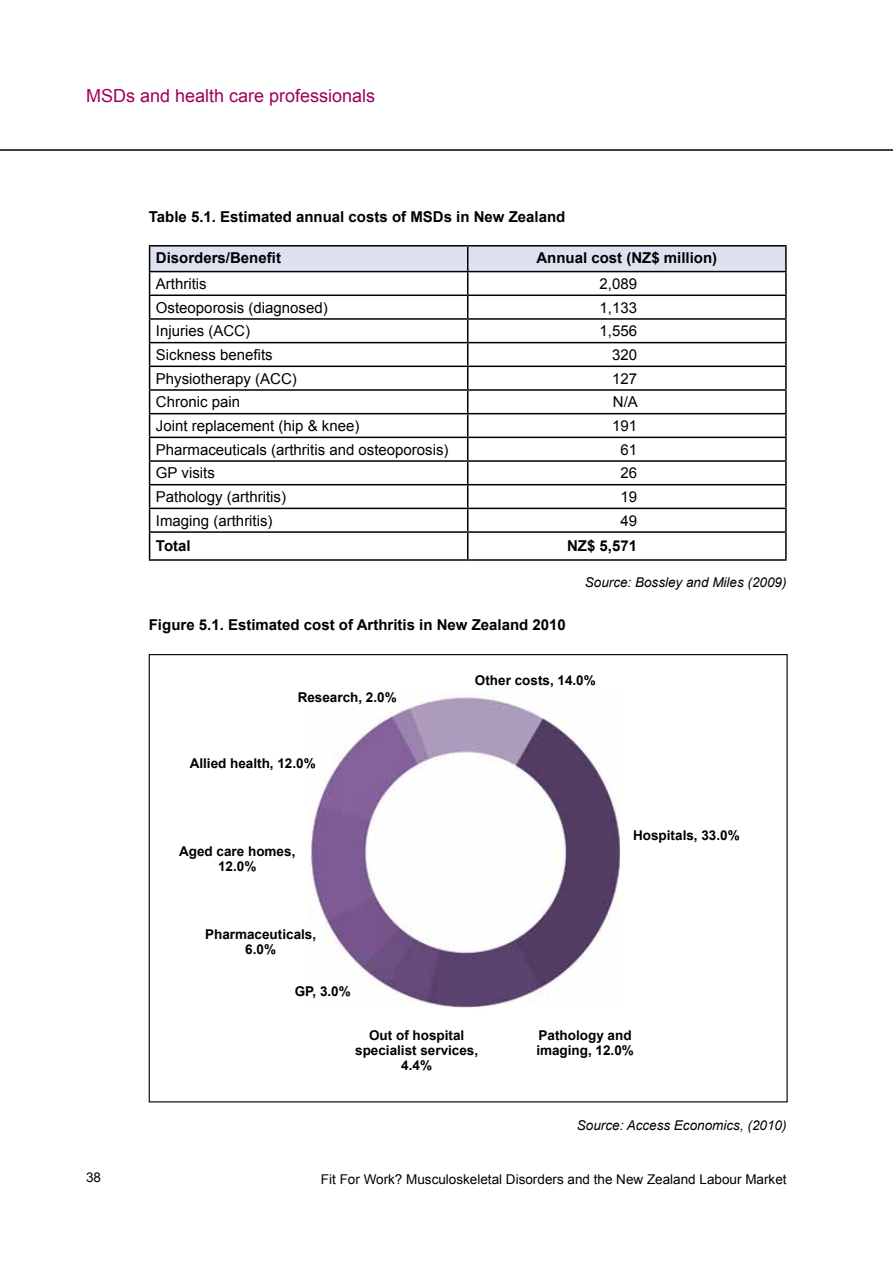
<style>
.page{position:relative;width:893px;height:1263px;background:#fff}
.page>*{position:absolute;margin:0;border:0;box-sizing:border-box;transform-origin:0 0}
.t1{font:18px "Arial";color:#a00057}
.t2{font:15px "Arial";color:#000}
.t3{font:700 15px "Arial";color:#000}
.t4{font:700 13.5px/14.9px "Arial";color:#000;text-align:center}
.t5{font:13.5px "Arial";color:#000}
.t6{font:italic 13.5px "Arial";color:#000}
</style>
<div class="page">
<hr style="left:0;top:149px;width:893px;height:2px;background:#000">
<hr style="left:785px;top:272px;width:2px;height:22px;background:#000">
<hr style="left:468px;top:294px;width:319px;height:2px;background:#000">
<hr style="left:785px;top:296px;width:2px;height:22px;background:#000">
<hr style="left:468px;top:318px;width:319px;height:2px;background:#000">
<hr style="left:785px;top:320px;width:2px;height:22px;background:#000">
<hr style="left:468px;top:342px;width:319px;height:1px;background:#000">
<hr style="left:785px;top:343px;width:2px;height:23px;background:#000">
<hr style="left:468px;top:366px;width:319px;height:1px;background:#000">
<hr style="left:785px;top:367px;width:2px;height:22px;background:#000">
<hr style="left:468px;top:389px;width:319px;height:2px;background:#000">
<hr style="left:785px;top:391px;width:2px;height:22px;background:#000">
<hr style="left:468px;top:413px;width:319px;height:1px;background:#000">
<hr style="left:785px;top:414px;width:2px;height:23px;background:#000">
<hr style="left:468px;top:437px;width:319px;height:1px;background:#000">
<hr style="left:785px;top:438px;width:2px;height:22px;background:#000">
<hr style="left:468px;top:460px;width:319px;height:2px;background:#000">
<hr style="left:785px;top:462px;width:2px;height:22px;background:#000">
<hr style="left:468px;top:484px;width:319px;height:1px;background:#000">
<hr style="left:785px;top:485px;width:2px;height:23px;background:#000">
<hr style="left:468px;top:508px;width:319px;height:1px;background:#000">
<hr style="left:785px;top:509px;width:2px;height:22px;background:#000">
<hr style="left:468px;top:531px;width:319px;height:2px;background:#000">
<hr style="left:785px;top:533px;width:2px;height:26px;background:#000">
<hr style="left:149px;top:559px;width:319px;height:2px;background:#000">
<hr style="left:468px;top:559px;width:319px;height:2px;background:#000">
<hr style="left:149px;top:245px;width:319px;height:2px;background:#000">
<svg style="left:149px;top:246px;width:637px;height:313px"></svg>
<hr style="left:468px;top:245px;width:319px;height:2px;background:#000">
<hr style="left:785px;top:247px;width:2px;height:24px;background:#000">
<hr style="left:149px;top:271px;width:319px;height:1px;background:#000">
<hr style="left:468px;top:271px;width:319px;height:1px;background:#000">
<img style="left:308px;top:693px;width:313px;height:315px">
<p class="t1" style="left:86px;top:84px;width:291px">MSDs and health care professionals</p>
<p class="t3" style="left:149px;top:207px;width:418px">Table 5.1. Estimated annual costs of MSDs in New Zealand</p>
<p class="t3" style="left:156px;top:248px;width:127px">Disorders/Benefit</p>
<p class="t3" style="left:536px;top:248px;width:182px">Annual cost (NZ$ million)</p>
<p class="t2" style="left:156px;top:274px;width:52px">Arthritis</p>
<p class="t2" style="left:600px;top:274px;width:39px">2,089</p>
<p class="t2" style="left:156px;top:297px;width:173px">Osteoporosis (diagnosed)</p>
<p class="t2" style="left:600px;top:297px;width:39px">1,133</p>
<p class="t2" style="left:156px;top:321px;width:96px">Injuries (ACC)</p>
<p class="t2" style="left:600px;top:321px;width:39px">1,556</p>
<p class="t2" style="left:156px;top:345px;width:118px">Sickness benefits</p>
<p class="t2" style="left:612px;top:345px;width:27px">320</p>
<p class="t2" style="left:156px;top:368px;width:142px">Physiotherapy (ACC)</p>
<p class="t2" style="left:612px;top:368px;width:27px">127</p>
<p class="t2" style="left:156px;top:392px;width:86px">Chronic pain</p>
<p class="t2" style="left:613px;top:392px;width:27px">N/A</p>
<p class="t2" style="left:156px;top:416px;width:205px">Joint replacement (hip &amp; knee)</p>
<p class="t2" style="left:612px;top:416px;width:27px">191</p>
<p class="t2" style="left:156px;top:439px;width:294px">Pharmaceuticals (arthritis and osteoporosis)</p>
<p class="t2" style="left:620px;top:439px;width:18px">61</p>
<p class="t2" style="left:156px;top:463px;width:60px">GP visits</p>
<p class="t2" style="left:620px;top:463px;width:18px">26</p>
<p class="t2" style="left:156px;top:487px;width:132px">Pathology (arthritis)</p>
<p class="t2" style="left:620px;top:487px;width:18px">19</p>
<p class="t2" style="left:156px;top:510px;width:118px">Imaging (arthritis)</p>
<p class="t2" style="left:620px;top:510px;width:18px">49</p>
<p class="t3" style="left:156px;top:536px;width:36px">Total</p>
<p class="t3" style="left:567px;top:536px;width:72px">NZ$ 5,571</p>
<p class="t3" style="left:149px;top:615px;width:419px">Figure 5.1. Estimated cost of Arthritis in New Zealand 2010</p>
<p class="t6" style="left:585px;top:574px;width:203px">Source: Bossley and Miles (2009)</p>
<p class="t4" style="left:298px;top:690px;width:101px">Research, 2.0%</p>
<p class="t4" style="left:190px;top:756px;width:128px">Allied health, 12.0%</p>
<p class="t4" style="left:179px;top:844px;width:118px">Aged care homes,<br>12.0%</p>
<p class="t4" style="left:205px;top:927px;width:113px">Pharmaceuticals,<br>6.0%</p>
<p class="t4" style="left:295px;top:985px;width:58px">GP, 3.0%</p>
<p class="t4" style="left:475px;top:674px;width:122px">Other costs, 14.0%</p>
<p class="t4" style="left:633px;top:828px;width:108px">Hospitals, 33.0%</p>
<p class="t4" style="left:355px;top:1028px;width:125px">Out of hospital specialist services,<br>4.4%</p>
<p class="t4" style="left:536px;top:1028px;width:99px;text-align:left">Pathology and imaging, 12.0%</p>
<p class="t6" style="left:577px;top:1116px;width:211px">Source: Access Economics, (2010)</p>
<p class="t5" style="left:86px;top:1168px;width:17px">38</p>
<p class="t5" style="left:321px;top:1170px;width:467px">Fit For Work? Musculoskeletal Disorders and the New Zealand Labour Market</p>
</div>
